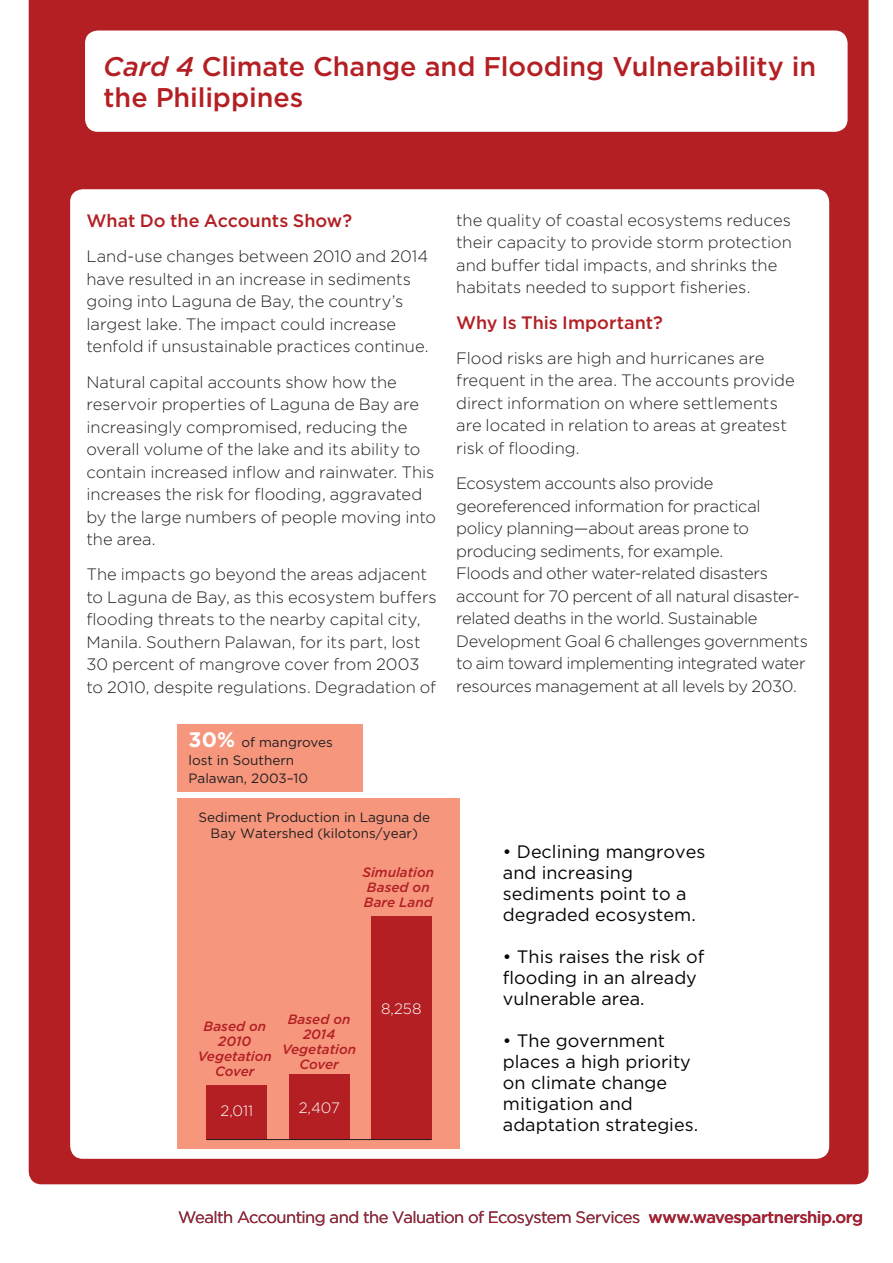
<style>
.page{position:relative;width:893px;height:1263px;background:#fff}
.page>*{position:absolute;margin:0;border:0;box-sizing:border-box;transform-origin:0 0}
.WAVES-H2{font:500 27px/31.5px "Gotham";letter-spacing:-.005em;color:#b31f23}
.t1{font:18px/21px "Gotham";color:#050504}
.WAVES-Body-11pt{font:500 18px "Gotham";color:#b31f23}
.WAVES-Body-11pt-2{font:300 16.5px/22.5px "Gotham";letter-spacing:-.005em;color:#231f20}
.WAVES-Folio2{font:16.5px "Gotham";letter-spacing:-.04em;color:#b31f23}
.t2{font:300 15px "Gotham";color:#fff}
.t3{font:13.5px/18px "Gotham";color:#231f20}
.t4{font:italic 500 13.5px/15px "Gotham";color:#b31f23;text-align:center}
.s1{font-style:italic}
.s2{font-weight:700;font-size:21px;color:#fff}
.s3{font-weight:500}
</style>
<div class="page">
<div style="left:29px;top:0;width:839px;height:1184px;background:#b31f23"></div>
<div style="left:85px;top:31px;width:763px;height:101px;background:#fff;border-radius:13px"></div>
<div style="left:70px;top:189px;width:759px;height:970px;background:#fff;border-radius:13px"></div>
<div style="left:178px;top:724px;width:185px;height:67px;background:#f5967d"></div>
<div style="left:178px;top:798px;width:282px;height:350px;background:#f5967d"></div>
<div style="left:207px;top:1085px;width:60px;height:54px;background:#b31f23"></div>
<div style="left:289px;top:1074px;width:60px;height:65px;background:#b31f23"></div>
<div style="left:371px;top:915px;width:60px;height:224px;background:#b31f23"></div>
<hr style="left:207px;top:1139px;width:224px;height:1px;background:#231f20">
<p class="WAVES-H2" style="left:103px;top:50px;width:714px"><span class="s1">Card 4</span> Climate Change and Flooding Vulnerability in the Philippines</p>
<p class="WAVES-Body-11pt" style="left:86px;top:209px;width:267px">What Do the Accounts Show?</p>
<p class="WAVES-Body-11pt-2" style="left:86px;top:245px;width:344px">Land-use changes between 2010 and 2014 have resulted in an increase in sediments going into Laguna de Bay, the country’s largest lake. The impact could increase tenfold if unsustainable practices continue.</p>
<p class="WAVES-Body-11pt-2" style="left:86px;top:370px;width:351px">Natural capital accounts show how the reservoir properties of Laguna de Bay are increasingly compromised, reducing the overall volume of the lake and its ability to contain increased inflow and rainwater. This increases the risk for flooding, aggravated by the large numbers of people moving into the area.</p>
<p class="WAVES-Body-11pt-2" style="left:86px;top:563px;width:352px">The impacts go beyond the areas adjacent to Laguna de Bay, as this ecosystem buffers flooding threats to the nearby capital city, Manila. Southern Palawan, for its part, lost 30 percent of mangrove cover from 2003 to 2010, despite regulations. Degradation of</p>
<p class="t3" style="left:189px;top:733px;width:146px"><span class="s2">30%</span> of mangroves lost in Southern<br>Palawan, 2003–10</p>
<p class="t3" style="left:199px;top:809px;width:233px;line-height:16.2px;text-align:center">Sediment Production in Laguna de<br>Bay Watershed (kilotons/year)</p>
<p class="t4" style="left:362px;top:864px;width:73px;text-align:left">Simulation<br>Based on<br>Bare Land</p>
<p class="t4" style="left:198px;top:1019px;width:76px">Based on<br>2010<br>Vegetation<br>Cover</p>
<p class="t4" style="left:282px;top:1012px;width:76px">Based on<br>2014<br>Vegetation<br>Cover</p>
<p class="t2" style="left:221px;top:1101px;width:34px">2,011</p>
<p class="t2" style="left:299px;top:1098px;width:43px">2,407</p>
<p class="t2" style="left:381px;top:999px;width:42px">8,258</p>
<p class="WAVES-Body-11pt-2" style="left:456px;top:208px;width:337px">the quality of coastal ecosystems reduces their capacity to provide storm protection and buffer tidal impacts, and shrinks the habitats needed to support fisheries.</p>
<p class="WAVES-Body-11pt" style="left:456px;top:310px;width:208px">Why Is This Important?</p>
<p class="WAVES-Body-11pt-2" style="left:456px;top:346px;width:340px">Flood risks are high and hurricanes are frequent in the area. The accounts provide direct information on where settlements are located in relation to areas at greatest risk of flooding.</p>
<p class="WAVES-Body-11pt-2" style="left:456px;top:472px;width:353px">Ecosystem accounts also provide georeferenced information for practical policy planning—about areas prone to producing sediments, for example.<br>Floods and other water-related disasters account for 70 percent of all natural disaster&shy;related deaths in the world. Sustainable Development Goal 6 challenges governments to aim toward implementing integrated water resources management at all levels by 2030.</p>
<p class="t1" style="left:503px;top:841px;width:204px">• Declining mangroves and increasing sediments point to a degraded ecosystem.</p>
<p class="t1" style="left:503px;top:946px;width:203px">• This raises the risk of flooding in an already vulnerable area.</p>
<p class="t1" style="left:503px;top:1030px;width:197px">• The government places a high priority on climate change mitigation and adaptation strategies.</p>
<p class="WAVES-Folio2" style="left:178px;top:1206px;width:686px">Wealth Accounting and the Valuation of Ecosystem Services <span class="s3">www.wavespartnership.org</span></p>
</div>
